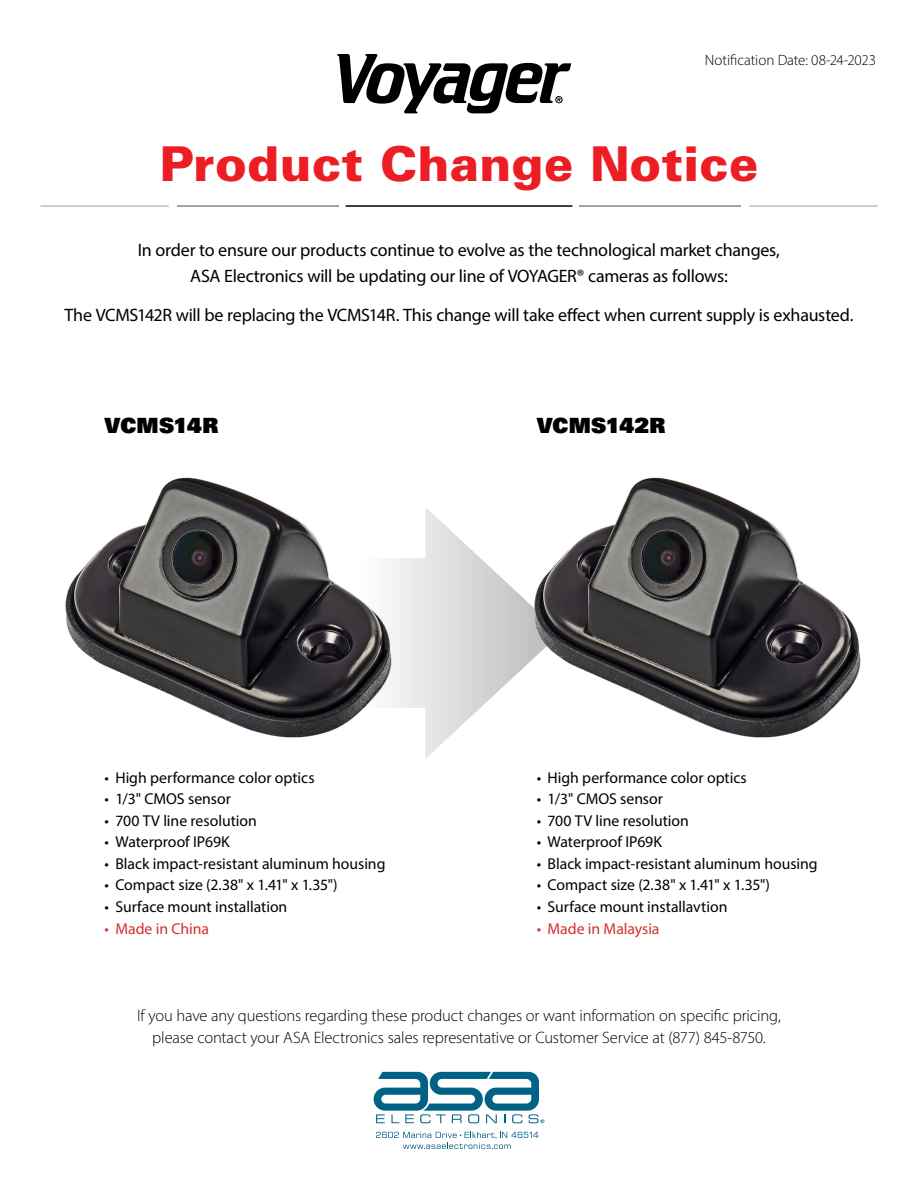
<style>
.page{position:relative;width:918px;height:1188px;background:#fff}
.page>*{position:absolute;margin:0;border:0;box-sizing:border-box;transform-origin:0 0}
.t1{font:900 48px "Univers LT Pro 75";letter-spacing:.005em;color:#ed1d24}
.t2{font:21px "Univers LT Pro 85 X Black";letter-spacing:.01em;color:#000}
.t3{font:18px/25.5px "Myriad Pro";letter-spacing:-.015em;color:#000;text-align:center}
.t4{font:300 16.5px/22.5px "Myriad Pro";letter-spacing:-.005em;color:#000;text-align:center}
.t5{font:15.75px "Myriad Pro";letter-spacing:-.005em;color:#000}
.t6{font:15.75px "Myriad Pro";letter-spacing:-.005em;color:#d3302d}
.t7{font:300 15px "Myriad Pro";letter-spacing:-.005em;color:#000}
</style>
<div class="page">
<div style="left:357px;top:558px;width:89px;height:150px;background:#eee"></div>
<svg style="left:425px;top:507px;width:101px;height:252px"></svg>
<svg style="left:337px;top:54px;width:234px;height:59px"></svg>
<svg style="left:376px;top:1132px;width:162px;height:17px"></svg>
<svg style="left:374px;top:1072px;width:170px;height:51px"></svg>
<hr style="left:346px;top:205px;width:226px;height:2px;background:#000">
<hr style="left:579px;top:205px;width:162px;height:2px;background:#000">
<hr style="left:749px;top:206px;width:129px;height:1px;background:#000">
<hr style="left:177px;top:205px;width:162px;height:2px;background:#000">
<hr style="left:40px;top:206px;width:129px;height:1px;background:#000">
<img style="left:65px;top:477px;width:327px;height:261px">
<img style="left:526px;top:477px;width:335px;height:261px">
<p class="t7" style="left:705px;top:51px;width:173px">Notification Date: 08-24-2023</p>
<h1 class="t1" style="left:160px;top:130px;width:600px">Product Change Notice</h1>
<p class="t3" style="left:138px;top:237px;width:644px">In order to ensure our products continue to evolve as the technological market changes,<br>ASA Electronics will be updating our line of VOYAGER® cameras as follows:</p>
<p class="t3" style="left:64px;top:302px;width:791px">The VCMS142R will be replacing the VCMS14R. This change will take effect when current supply is exhausted.</p>
<h2 class="t2" style="left:105px;top:412px;width:115px">VCMS14R</h2>
<h2 class="t2" style="left:537px;top:412px;width:130px">VCMS142R</h2>
<p class="t5" style="left:105px;top:768px;width:212px">• High performance color optics</p>
<p class="t5" style="left:105px;top:789px;width:128px">• 1/3" CMOS sensor</p>
<p class="t5" style="left:105px;top:811px;width:154px">• 700 TV line resolution</p>
<p class="t5" style="left:105px;top:832px;width:127px">• Waterproof IP69K</p>
<p class="t5" style="left:105px;top:854px;width:282px">• Black impact-resistant aluminum housing</p>
<p class="t5" style="left:105px;top:875px;width:235px">• Compact size (2.38" x 1.41" x 1.35")</p>
<p class="t5" style="left:105px;top:897px;width:184px">• Surface mount installation</p>
<p class="t6" style="left:105px;top:919px;width:106px">• Made in China</p>
<p class="t5" style="left:537px;top:768px;width:212px">• High performance color optics</p>
<p class="t5" style="left:537px;top:789px;width:128px">• 1/3" CMOS sensor</p>
<p class="t5" style="left:537px;top:811px;width:154px">• 700 TV line resolution</p>
<p class="t5" style="left:537px;top:832px;width:127px">• Waterproof IP69K</p>
<p class="t5" style="left:537px;top:854px;width:282px">• Black impact-resistant aluminum housing</p>
<p class="t5" style="left:537px;top:875px;width:235px">• Compact size (2.38" x 1.41" x 1.35")</p>
<p class="t5" style="left:537px;top:897px;width:192px">• Surface mount installavtion</p>
<p class="t6" style="left:537px;top:919px;width:124px">• Made in Malaysia</p>
<p class="t4" style="left:137px;top:1004px;width:645px">If you have any questions regarding these product changes or want information on specific pricing, please contact your ASA Electronics sales representative or Customer Service at (877) 845-8750.</p>
</div>
